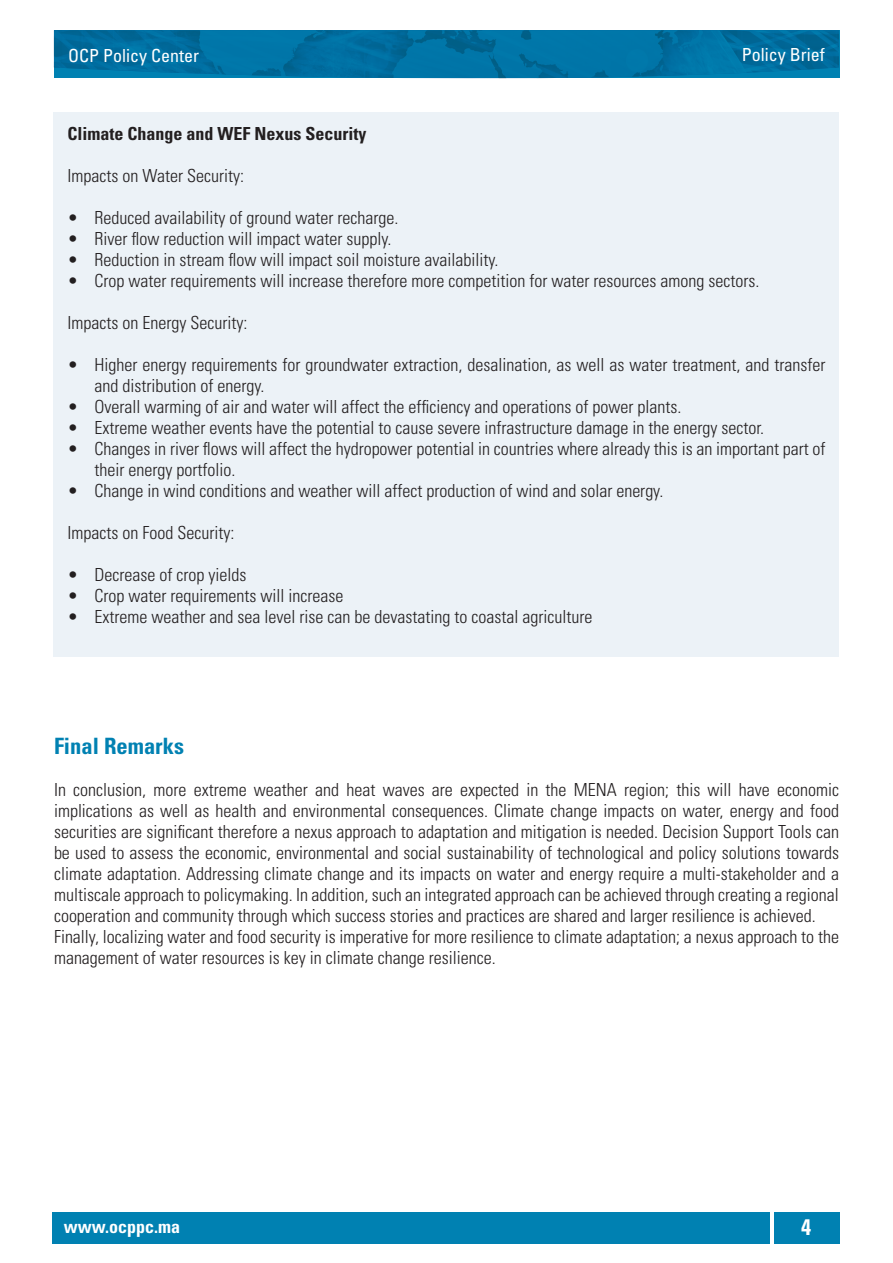
<style>
.page{position:relative;width:893px;height:1263px;background:#fff}
.page>*{position:absolute;margin:0;border:0;box-sizing:border-box;transform-origin:0 0}
.P__Titre{font:700 condensed 22.5px "Univers LT Std";color:#0081b2}
.t1{font:700 condensed 22.5px "Univers LT Std";color:#fff}
.Texte{font:300 condensed 18px/21px "Univers LT Std";color:#231f20}
.Texte-2{font:700 condensed 18px "Univers LT Std";color:#231f20}
.t2{font:condensed 18px "Univers LT Std";color:#fff}
.t3{font:700 condensed 18px "Univers LT Std";color:#fff}
</style>
<div class="page">
<div style="left:52px;top:1212px;width:718px;height:31px;background:#0081b2"></div>
<div style="left:774px;top:1212px;width:65px;height:31px;background:#0081b2"></div>
<img style="left:54px;top:30px;width:785px;height:49px">
<div style="left:54px;top:113px;width:785px;height:544px;background:#ecf2f7"></div>
<p class="t2" style="left:68px;top:44px;width:133px">OCP Policy Center</p>
<p class="t2" style="left:742px;top:43px;width:84px">Policy Brief</p>
<p class="Texte-2" style="left:68px;top:122px;width:300px">Climate Change and WEF Nexus Security</p>
<p class="Texte" style="left:68px;top:165px;width:178px">Impacts on Water Security:</p>
<p class="Texte" style="left:68px;top:207px;width:332px">• Reduced availability of ground water recharge.</p>
<p class="Texte" style="left:68px;top:228px;width:325px">• River flow reduction will impact water supply.</p>
<p class="Texte" style="left:68px;top:249px;width:432px">• Reduction in stream flow will impact soil moisture availability.</p>
<p class="Texte" style="left:68px;top:270px;width:693px">• Crop water requirements will increase therefore more competition for water resources among sectors.</p>
<p class="Texte" style="left:68px;top:312px;width:181px">Impacts on Energy Security:</p>
<p class="Texte" style="left:95px;top:354px;width:732px;text-indent:-27px">• Higher energy requirements for groundwater extraction, desalination, as well as water treatment, and transfer and distribution of energy.</p>
<p class="Texte" style="left:68px;top:396px;width:615px">• Overall warming of air and water will affect the efficiency and operations of power plants.</p>
<p class="Texte" style="left:68px;top:417px;width:698px">• Extreme weather events have the potential to cause severe infrastructure damage in the energy sector.</p>
<p class="Texte" style="left:95px;top:438px;width:732px;text-indent:-27px">• Changes in river flows will affect the hydropower potential in countries where already this is an important part of their energy portfolio.</p>
<p class="Texte" style="left:68px;top:480px;width:597px">• Change in wind conditions and weather will affect production of wind and solar energy.</p>
<p class="Texte" style="left:68px;top:522px;width:168px">Impacts on Food Security:</p>
<p class="Texte" style="left:68px;top:564px;width:180px">• Decrease of crop yields</p>
<p class="Texte" style="left:68px;top:585px;width:277px">• Crop water requirements will increase</p>
<p class="Texte" style="left:68px;top:606px;width:526px">• Extreme weather and sea level rise can be devastating to coastal agriculture</p>
<p class="P__Titre" style="left:54px;top:732px;width:131px">Final Remarks</p>
<p class="Texte" style="left:54px;top:779px;width:787px;text-align:justify">In conclusion, more extreme weather and heat waves are expected in the MENA region; this will have economic implications as well as health and environmental consequences. Climate change impacts on water, energy and food securities are significant therefore a nexus approach to adaptation and mitigation is needed. Decision Support Tools can be used to assess the economic, environmental and social sustainability of technological and policy solutions towards climate adaptation. Addressing climate change and its impacts on water and energy require a multi-stakeholder and a multiscale approach to policymaking. In addition, such an integrated approach can be achieved through creating a regional cooperation and community through which success stories and practices are shared and larger resilience is achieved.</p>
<p class="Texte" style="left:54px;top:926px;width:786px">Finally, localizing water and food security is imperative for more resilience to climate adaptation; a nexus approach to the management of water resources is key in climate change resilience.</p>
<p class="t3" style="left:64px;top:1216px;width:118px">www.ocppc.ma</p>
<p class="t1" style="left:801px;top:1214px;width:11px">4</p>
</div>
